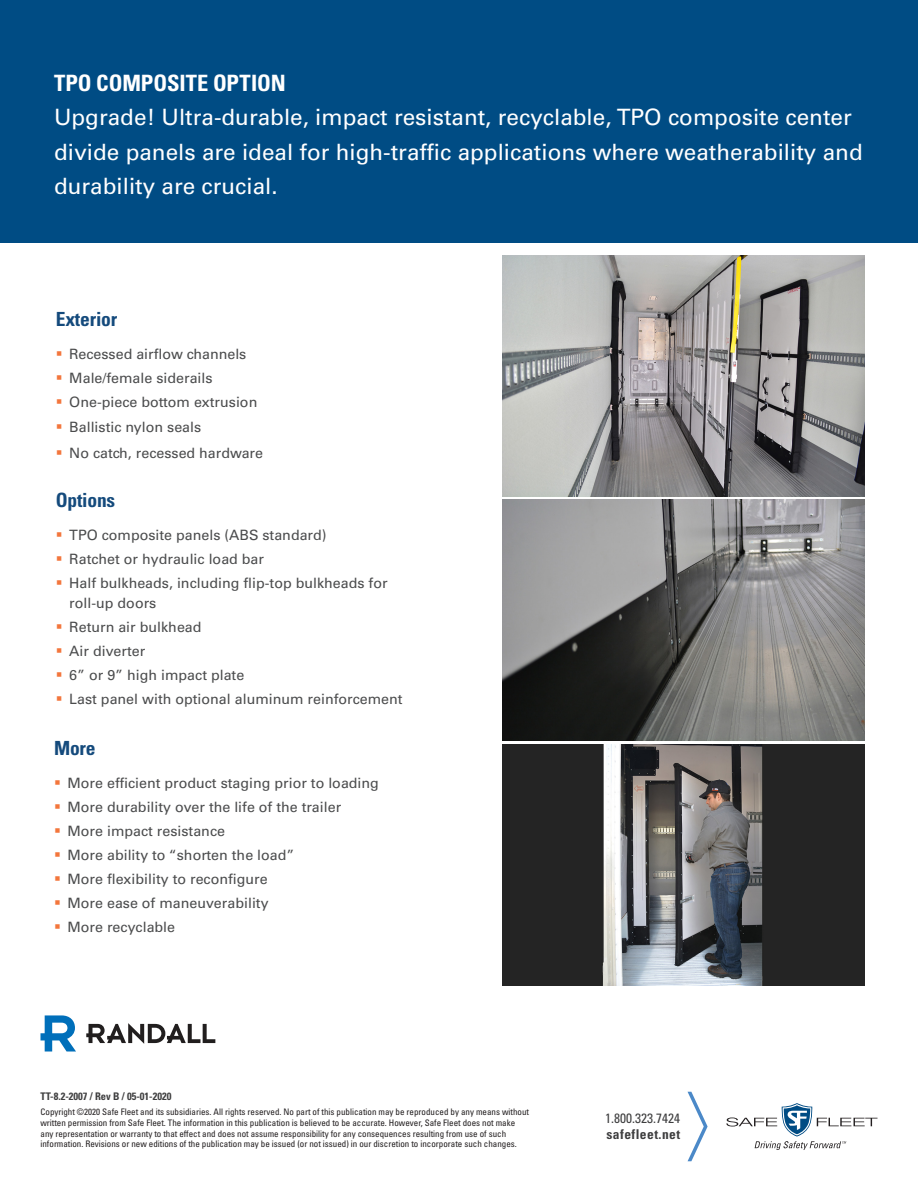
<style>
.page{position:relative;width:918px;height:1188px;background:#fff}
.page>*{position:absolute;margin:0;border:0;box-sizing:border-box;transform-origin:0 0}
.t1{font:22.5px/34.5px "Univers LT Pro 55 Roman";color:#fff}
.t2{font:700 condensed 22.5px "Univers LT Pro";letter-spacing:-.005em;color:#fff}
.t3{font:700 condensed 19.5px "Univers LT Pro";letter-spacing:-.01em;color:#144a7c}
.t4{font:14.25px/19.5px "Univers LT Pro 55 Roman";color:#4b4c4d}
.t5{font:condensed 13.5px "Univers LT Pro";color:#3e3e3f}
.t6{font:700 condensed 13.5px "Univers LT Pro";letter-spacing:.035em;color:#3e3e3f}
.Heading{font:700 condensed 10.5px "Univers LT Pro";color:#3e3e3f}
.t7{font:condensed 9px/10.8px "Univers LT Pro";color:#231f20}
.s1{color:#f3763c}
</style>
<div class="page">
<svg style="left:726px;top:1103px;width:152px;height:47px"></svg>
<svg style="left:688px;top:1092px;width:20px;height:69px"></svg>
<div style="left:0;top:0;width:918px;height:243px;background:#004c84"></div>
<svg style="left:40px;top:1015px;width:36px;height:37px"></svg>
<svg style="left:86px;top:1023px;width:129px;height:21px"></svg>
<img style="left:503px;top:255px;width:361px;height:241px">
<img style="left:503px;top:500px;width:361px;height:241px">
<img style="left:503px;top:745px;width:361px;height:241px">
<p class="t2" style="left:54px;top:69px;width:233px">TPO COMPOSITE OPTION</p>
<p class="t1" style="left:54px;top:99px;width:810px">Upgrade! Ultra-durable, impact resistant, recyclable, TPO composite center divide panels are ideal for high-traffic applications where weatherability and durability are crucial.</p>
<p class="t3" style="left:56px;top:307px;width:63px">Exterior</p>
<p class="t4" style="left:56px;top:344px;width:192px"><span class="s1">▪</span> Recessed airflow channels</p>
<p class="t4" style="left:56px;top:368px;width:158px"><span class="s1">▪</span> Male/female siderails</p>
<p class="t4" style="left:56px;top:392px;width:203px"><span class="s1">▪</span> One-piece bottom extrusion</p>
<p class="t4" style="left:56px;top:416px;width:147px"><span class="s1">▪</span> Ballistic nylon seals</p>
<p class="t4" style="left:56px;top:442px;width:209px"><span class="s1">▪</span> No catch, recessed hardware</p>
<p class="t3" style="left:56px;top:488px;width:61px">Options</p>
<p class="t4" style="left:56px;top:525px;width:272px"><span class="s1">▪</span> TPO composite panels (ABS standard)</p>
<p class="t4" style="left:56px;top:549px;width:210px"><span class="s1">▪</span> Ratchet or hydraulic load bar</p>
<p class="t4" style="left:69px;top:573px;width:320px;text-indent:-14px"><span class="s1">▪</span> Half bulkheads, including flip-top bulkheads for roll-up doors</p>
<p class="t4" style="left:56px;top:617px;width:147px"><span class="s1">▪</span> Return air bulkhead</p>
<p class="t4" style="left:56px;top:641px;width:91px"><span class="s1">▪</span> Air diverter</p>
<p class="t4" style="left:56px;top:665px;width:190px"><span class="s1">▪</span> 6” or 9” high impact plate</p>
<p class="t4" style="left:56px;top:689px;width:348px"><span class="s1">▪</span> Last panel with optional aluminum reinforcement</p>
<p class="t3" style="left:54px;top:736px;width:43px">More</p>
<p class="t4" style="left:54px;top:772px;width:327px"><span class="s1">▪</span> More efficient product staging prior to loading</p>
<p class="t4" style="left:54px;top:796px;width:289px"><span class="s1">▪</span> More durability over the life of the trailer</p>
<p class="t4" style="left:54px;top:821px;width:173px"><span class="s1">▪</span> More impact resistance</p>
<p class="t4" style="left:54px;top:845px;width:242px"><span class="s1">▪</span> More ability to “shorten the load”</p>
<p class="t4" style="left:54px;top:869px;width:215px"><span class="s1">▪</span> More flexibility to reconfigure</p>
<p class="t4" style="left:54px;top:893px;width:216px"><span class="s1">▪</span> More ease of maneuverability</p>
<p class="t4" style="left:54px;top:917px;width:123px"><span class="s1">▪</span> More recyclable</p>
<p class="Heading" style="left:40px;top:1090px;width:132px">TT-8.2-2007 / Rev B / 05-01-2020</p>
<p class="t7" style="left:40px;top:1106px;width:490px">Copyright ©2020 Safe Fleet and its subsidiaries. All rights reserved. No part of this publication may be reproduced by any means without written permission from Safe Fleet. The information in this publication is believed to be accurate. However, Safe Fleet does not make any representation or warranty to that effect and does not assume responsibility for any consequences resulting from use of such information. Revisions or new editions of the publication may be issued (or not issued) in our discretion to incorporate such changes.</p>
<p class="t5" style="left:605px;top:1110px;width:76px">1.800.323.7424</p>
<p class="t6" style="left:606px;top:1126px;width:75px">safefleet.net</p>
</div>
